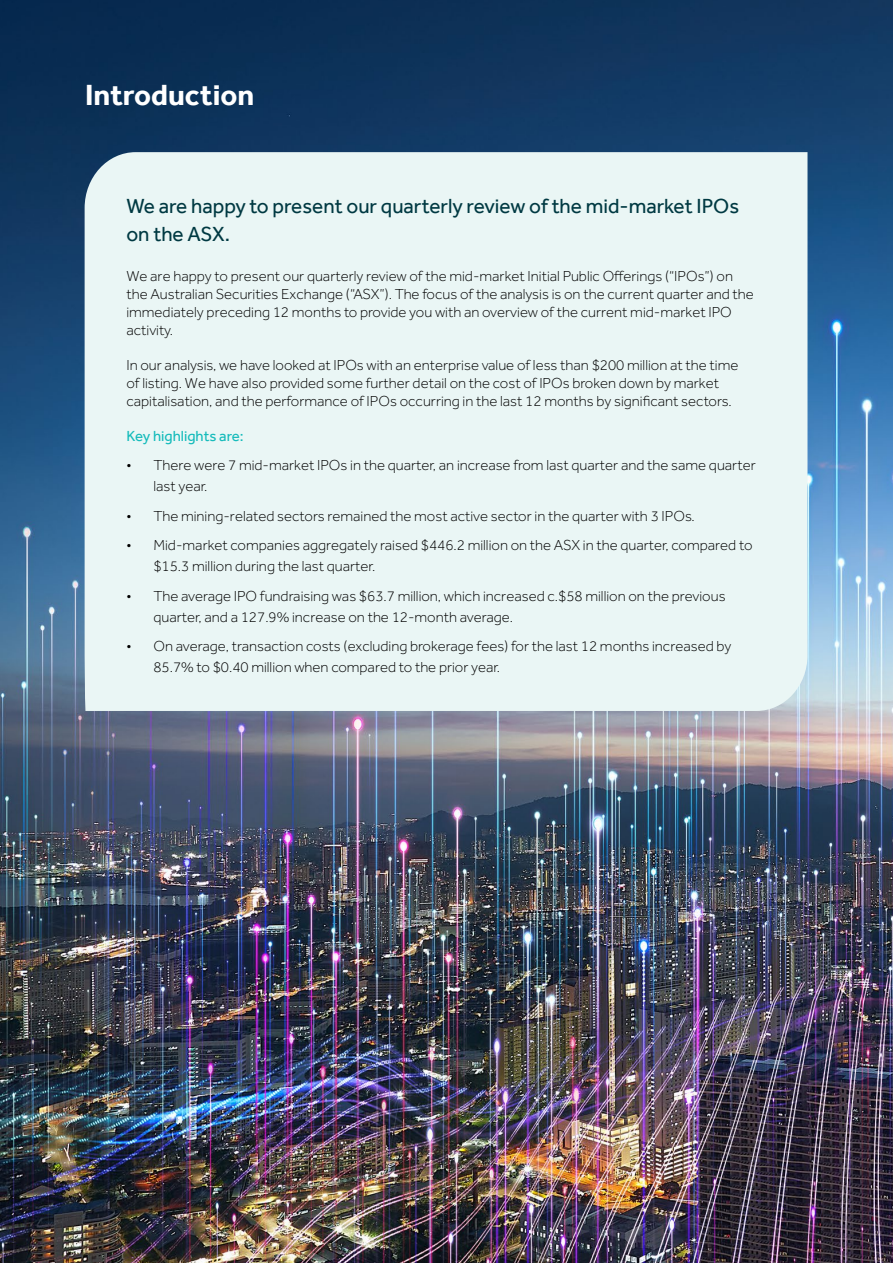
<style>
.page{position:relative;width:893px;height:1263px;background:#fff}
.page>*{position:absolute;margin:0;border:0;box-sizing:border-box;transform-origin:0 0}
.t1{font:700 30px "Effra";color:#fff}
.t2{font:21px/28.5px "Effra";color:#003942}
.t3{font:300 15px/18px "Effra";color:#000}
.t4{font:15px "Effra";color:#14bbbb}
</style>
<div class="page">
<img style="left:0;top:0;width:893px;height:1263px">
<div style="left:85px;top:152px;width:722px;height:559px;background:#eaf6f5"></div>
<h1 class="t1" style="left:85px;top:77px;width:171px">Introduction</h1>
<h2 class="t2" style="left:126px;top:191px;width:614px">We are happy to present our quarterly review of the mid-market IPOs on the ASX.</h2>
<p class="t3" style="left:126px;top:267px;width:629px">We are happy to present our quarterly review of the mid-market Initial Public Offerings (“IPOs”) on the Australian Securities Exchange (“ASX”). The focus of the analysis is on the current quarter and the immediately preceding 12 months to provide you with an overview of the current mid-market IPO activity.</p>
<p class="t3" style="left:126px;top:356px;width:613px">In our analysis, we have looked at IPOs with an enterprise value of less than $200 million at the time of listing. We have also provided some further detail on the cost of IPOs broken down by market capitalisation, and the performance of IPOs occurring in the last 12 months by significant sectors.</p>
<p class="t4" style="left:126px;top:427px;width:119px">Key highlights are:</p>
<p class="t3" style="left:153px;top:455px;width:604px;line-height:21px;text-indent:-27px">• There were 7 mid-market IPOs in the quarter, an increase from last quarter and the same quarter last year.</p>
<p class="t3" style="left:126px;top:507px;width:570px">• The mining-related sectors remained the most active sector in the quarter with 3 IPOs.</p>
<p class="t3" style="left:153px;top:535px;width:601px;line-height:21px;text-indent:-27px">• Mid-market companies aggregately raised $446.2 million on the ASX in the quarter, compared to $15.3 million during the last quarter.</p>
<p class="t3" style="left:153px;top:585px;width:574px;line-height:21px;text-indent:-27px">• The average IPO fundraising was $63.7 million, which increased c.$58 million on the previous quarter, and a 127.9% increase on the 12-month average.</p>
<p class="t3" style="left:153px;top:636px;width:580px;line-height:21px;text-indent:-27px">• On average, transaction costs (excluding brokerage fees) for the last 12 months increased by<br>85.7% to $0.40 million when compared to the prior year.</p>
</div>
